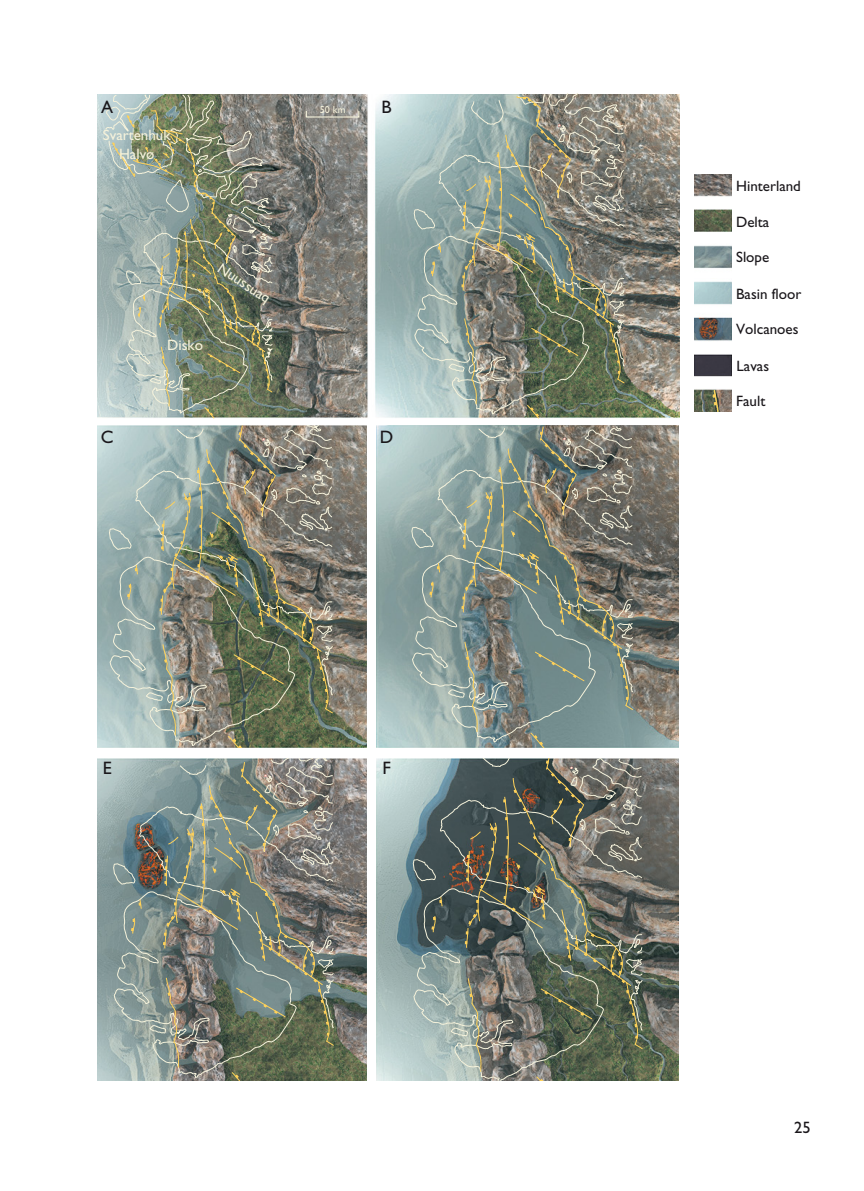
<style>
.page{position:relative;width:864px;height:1191px;background:#fff}
.page>*{position:absolute;margin:0;border:0;box-sizing:border-box;transform-origin:0 0}
.t1{font:18px "Gill Sans";color:#1a171b}
.t2{font:16.5px "Gill Alt One";color:#1a171b}
.t3{font:15px "Gill Sans";color:#1a171b}
.t4{font:15px/18px "Gill Sans";color:#f5f2db;text-align:center}
.t5{font:10.2px "Gill Sans";color:#f5f2db}
</style>
<div class="page">
<img style="left:97px;top:94px;width:582px;height:986px">
<svg style="left:109px;top:425px;width:225px;height:321px;background:#a9bebd"></svg>
<svg style="left:128px;top:448px;width:32px;height:266px;background:#9fb3b1"></svg>
<img style="left:160px;top:425px;width:168px;height:323px">
<svg style="left:113px;top:757px;width:222px;height:321px;background:#94a6a5"></svg>
<img style="left:132px;top:784px;width:203px;height:297px">
<img style="left:163px;top:761px;width:167px;height:318px">
<img style="left:694px;top:174px;width:37px;height:237px">
<div style="left:367px;top:421px;width:9px;height:669px;background:#fff"></div>
<div style="left:92px;top:419px;width:588px;height:6px;background:#fff"></div>
<div style="left:306px;top:110px;width:53px;height:8px;border:1px solid #f5f2db"></div>
<svg style="left:105px;top:94px;width:168px;height:319px;background:#9ba89f"></svg>
<img style="left:112px;top:110px;width:162px;height:309px">
<img style="left:159px;top:184px;width:111px;height:232px">
<svg style="left:413px;top:116px;width:212px;height:298px;background:#a2b9b8"></svg>
<svg style="left:432px;top:134px;width:194px;height:285px;background:#9fb2ad"></svg>
<img style="left:462px;top:93px;width:162px;height:325px">
<img style="left:227px;top:447px;width:235px;height:311px">
<svg style="left:413px;top:757px;width:230px;height:324px;background:#869b9d"></svg>
<svg style="left:432px;top:777px;width:212px;height:304px;background:#717f7c"></svg>
<img style="left:462px;top:425px;width:176px;height:656px">
<div style="left:79px;top:748px;width:611px;height:9px;background:#fff"></div>
<svg style="left:713px;top:389px;width:6px;height:23px"></svg>
<p class="t1" style="left:101px;top:100px;width:14px">A</p>
<p class="t1" style="left:382px;top:100px;width:12px">B</p>
<p class="t5" style="left:320px;top:106px;width:27px">50 km</p>
<p class="t4" style="left:103px;top:128px;width:69px">Svartenhuk<br>Halvø</p>
<p class="t4" style="left:167px;top:338px;width:37px">Disko</p>
<p class="t4" style="left:223px;top:260px;width:61px;rotate:33deg">Nuussuaq</p>
<p class="t1" style="left:101px;top:431px;width:14px">C</p>
<p class="t1" style="left:380px;top:431px;width:15px">D</p>
<p class="t1" style="left:103px;top:761px;width:11px">E</p>
<p class="t1" style="left:382px;top:761px;width:10px">F</p>
<p class="t3" style="left:736px;top:180px;width:66px">Hinterland</p>
<p class="t3" style="left:736px;top:216px;width:35px">Delta</p>
<p class="t3" style="left:736px;top:252px;width:35px">Slope</p>
<p class="t3" style="left:736px;top:288px;width:67px">Basin floor</p>
<p class="t3" style="left:736px;top:324px;width:64px">Volcanoes</p>
<p class="t3" style="left:737px;top:360px;width:34px">Lavas</p>
<p class="t3" style="left:736px;top:395px;width:31px">Fault</p>
<p class="t2" style="left:794px;top:1121px;width:18px">25</p>
</div>
